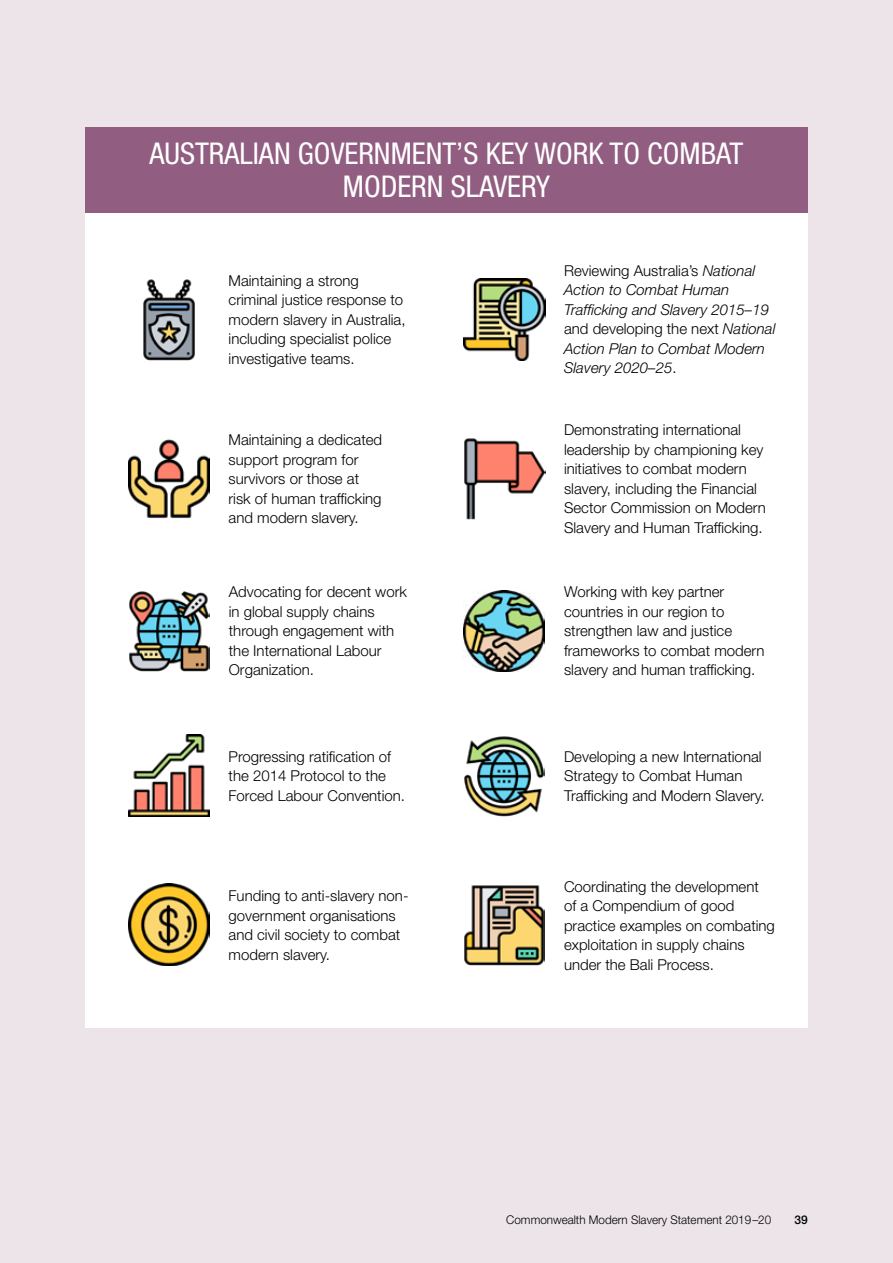
<style>
.page{position:relative;width:893px;height:1263px;background:#ece4e8}
.page>*{position:absolute;margin:0;border:0;box-sizing:border-box;transform-origin:0 0}
.t1{font:condensed 30px/33px "Helvetica Neue LT Std";color:#fff;text-align:center}
.t2{font:300 15px/19.5px "Helvetica Neue LT Std";color:#000}
.t3{font:italic 300 15px/19.5px "Helvetica Neue LT Std";color:#000}
.t4{font:300 12px "Helvetica Neue LT Std";color:#000}
.t5{font:500 12px "Helvetica Neue LT Std";color:#000}
.s1{font-style:normal}
</style>
<div class="page">
<div style="left:85px;top:213px;width:723px;height:815px;background:#fff"></div>
<img style="left:463px;top:278px;width:82px;height:82px">
<img style="left:143px;top:279px;width:52px;height:81px">
<img style="left:464px;top:438px;width:81px;height:82px">
<img style="left:128px;top:439px;width:82px;height:80px">
<img style="left:463px;top:590px;width:82px;height:82px">
<img style="left:129px;top:591px;width:81px;height:81px">
<img style="left:464px;top:736px;width:81px;height:80px">
<img style="left:128px;top:735px;width:82px;height:82px">
<img style="left:464px;top:885px;width:81px;height:81px">
<img style="left:128px;top:884px;width:82px;height:82px">
<div style="left:85px;top:128px;width:723px;height:85px;background:#915e82"></div>
<h2 class="t1" style="left:150px;top:137px;width:595px">AUSTRALIAN GOVERNMENT’S KEY WORK TO COMBAT<br>MODERN SLAVERY</h2>
<p class="t2" style="left:229px;top:270px;width:178px">Maintaining a strong criminal justice response to modern slavery in Australia, including specialist police investigative teams.</p>
<p class="t2" style="left:229px;top:430px;width:155px">Maintaining a dedicated support program for survivors or those at risk of human traffcking and modern slavery.</p>
<p class="t2" style="left:229px;top:582px;width:180px">Advocating for decent work in global supply chains through engagement with the International Labour<br>Organization.</p>
<p class="t2" style="left:229px;top:746px;width:178px">Progressing ratifcation of the 2014 Protocol to the<br>Forced Labour Convention.</p>
<p class="t2" style="left:229px;top:886px;width:182px">Funding to anti-slavery non&shy;government organisations and civil society to combat modern slavery.</p>
<p class="t3" style="left:564px;top:261px;width:213px"><span class="s1">Reviewing Australia’s</span> National<br>Action to Combat Human<br>Traffcking and Slavery 2015–19 <span class="s1">and developing the next</span> National<br>Action Plan to Combat Modern<br>Slavery 2020–25<span class="s1">.</span></p>
<p class="t2" style="left:564px;top:420px;width:203px">Demonstrating international leadership by championing key initiatives to combat modern slavery, including the Financial<br>Sector Commission on Modern<br>Slavery and Human Traffcking.</p>
<p class="t2" style="left:564px;top:582px;width:202px">Working with key partner countries in our region to strengthen law and justice frameworks to combat modern slavery and human traffcking.</p>
<p class="t2" style="left:564px;top:746px;width:202px">Developing a new International<br>Strategy to Combat Human<br>Traffcking and Modern Slavery.</p>
<p class="t2" style="left:564px;top:876px;width:212px">Coordinating the development of a Compendium of good practice examples on combating exploitation in supply chains under the Bali Process.</p>
<p class="t4" style="left:506px;top:1212px;width:266px">Commonwealth Modern Slavery Statement 2019–20</p>
<p class="t5" style="left:795px;top:1212px;width:15px">39</p>
</div>
